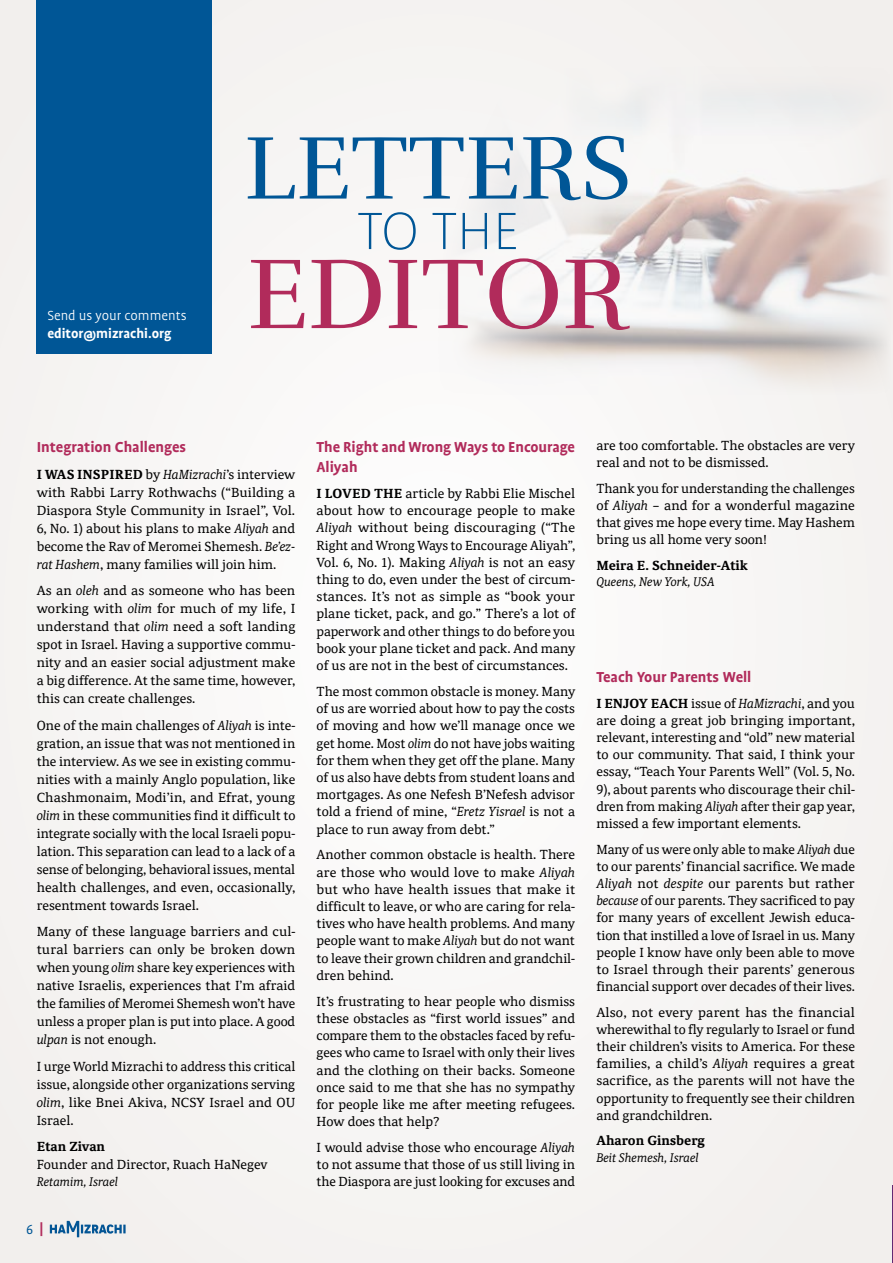
<style>
.page{position:relative;width:893px;height:1263px;background:#f7f5f4}
.page>*{position:absolute;margin:0;border:0;box-sizing:border-box;transform-origin:0 0}
.t1{font:102px "Rufina ALT02";letter-spacing:-.005em;color:#b12b5b}
.t2{font:91.5px "Rufina ALT02";color:#005696}
.t3{font:300 expanded 60px "Profile Pro";color:#005696}
.t4{font:700 16.5px/20px "Profile Pro";color:#b12b5b}
.t5{font:700 15px "Profile Pro";color:#fff}
.t6{font:300 15px "Profile Pro";color:#fff}
.t7{font:15px "Profile Pro";color:#005696}
.t8{font:14.25px/17.2px "Noam Text";color:#000;text-align:justify}
.t9{font:700 14.25px "Noam Text";color:#000}
.t10{font:italic 13.5px "Noam Text";color:#000}
.s1{font-weight:700}
.s2{font-style:italic}
.s3{font-weight:700;color:#b12b5b}
</style>
<div class="page">
<img style="left:475px;top:88px;width:415px;height:297px">
<div style="left:37px;top:0;width:175px;height:353px;background:#005696"></div>
<hr style="left:892px;top:1185px;width:1px;height:78px;background:#642a73">
<svg style="left:50px;top:1221px;width:76px;height:16px"></svg>
<p class="t6" style="left:47px;top:307px;width:141px">Send us your comments</p>
<p class="t5" style="left:47px;top:324px;width:126px">editor@mizrachi.org</p>
<h2 class="t2" style="left:244px;top:113px;width:389px">LETTERS</h2>
<h3 class="t3" style="left:358px;top:199px;width:162px">TO THE</h3>
<h1 class="t1" style="left:247px;top:232px;width:384px">EDITOR</h1>
<p class="t4" style="left:37px;top:437px;width:151px">Integration Challenges</p>
<p class="t8" style="left:37px;top:465px;width:260px;line-height:18px"><span class="s1">I WAS INSPIRED</span> by <span class="s2">HaMizrachi</span>’s interview with Rabbi Larry Rothwachs (“Building a Diaspora Style Community in Israel”, Vol.<br>6, No. 1) about his plans to make <span class="s2">Aliyah</span> and become the Rav of Meromei Shemesh. <span class="s2">Be’ez&shy;rat Hashem</span>, many families will join him.</p>
<p class="t8" style="left:37px;top:582px;width:260px;line-height:18px">As an <span class="s2">oleh</span> and as someone who has been working with <span class="s2">olim</span> for much of my life, I understand that <span class="s2">olim</span> need a soft landing spot in Israel. Having a supportive commu&shy;nity and an easier social adjustment make a big difference. At the same time, however, this can create challenges.</p>
<p class="t8" style="left:37px;top:716px;width:260px;line-height:18px">One of the main challenges of <span class="s2">Aliyah</span> is inte&shy;gration, an issue that was not mentioned in the interview. As we see in existing commu&shy;nities with a mainly Anglo population, like Chashmonaim, Modi’in, and Efrat, young <span class="s2">olim</span> in these communities find it difficult to integrate socially with the local Israeli popu&shy;lation. This separation can lead to a lack of a sense of belonging, behavioral issues, mental health challenges, and even, occasionally, resentment towards Israel.</p>
<p class="t8" style="left:37px;top:923px;width:260px;line-height:18px">Many of these language barriers and cul&shy;tural barriers can only be broken down when young <span class="s2">olim</span> share key experiences with native Israelis, experiences that I’m afraid the families of Meromei Shemesh won’t have unless a proper plan is put into place. A good <span class="s2">ulpan</span> is not enough.</p>
<p class="t8" style="left:37px;top:1057px;width:260px;line-height:18px">I urge World Mizrachi to address this critical issue, alongside other organizations serving <span class="s2">olim</span>, like Bnei Akiva, NCSY Israel and OU Israel.</p>
<p class="t9" style="left:37px;top:1138px;width:70px">Etan Zivan</p>
<p class="t8" style="left:37px;top:1156px;width:232px">Founder and Director, Ruach HaNegev</p>
<p class="t10" style="left:37px;top:1173px;width:83px">Retamim, Israel</p>
<p class="t7" style="left:26px;top:1221px;width:19px">6 <span class="s3">|</span></p>
<p class="t4" style="left:317px;top:437px;width:260px">The Right and Wrong Ways to Encourage<br>Aliyah</p>
<p class="t8" style="left:317px;top:485px;width:260px"><span class="s1">I LOVED THE</span> article by Rabbi Elie Mischel about how to encourage people to make <span class="s2">Aliyah</span> without being discouraging (“The Right and Wrong Ways to Encourage Aliyah”, Vol. 6, No. 1). Making <span class="s2">Aliyah</span> is not an easy thing to do, even under the best of circum&shy;stances. It’s not as simple as “book your plane ticket, pack, and go.” There’s a lot of paperwork and other things to do before you book your plane ticket and pack. And many of us are not in the best of circumstances.</p>
<p class="t8" style="left:317px;top:682px;width:260px">The most common obstacle is money. Many of us are worried about how to pay the costs of moving and how we’ll manage once we get home. Most <span class="s2">olim</span> do not have jobs waiting for them when they get off the plane. Many of us also have debts from student loans and mortgages. As one Nefesh B’Nefesh advisor told a friend of mine, “<span class="s2">Eretz Yisrael</span> is not a place to run away from debt.”</p>
<p class="t8" style="left:317px;top:846px;width:260px">Another common obstacle is health. There are those who would love to make <span class="s2">Aliyah </span>but who have health issues that make it difficult to leave, or who are caring for rela&shy;tives who have health problems. And many people want to make <span class="s2">Aliyah</span> but do not want to leave their grown children and grandchil&shy;dren behind.</p>
<p class="t8" style="left:317px;top:992px;width:260px">It’s frustrating to hear people who dismiss these obstacles as “first world issues” and compare them to the obstacles faced by refu&shy;gees who came to Israel with only their lives and the clothing on their backs. Someone once said to me that she has no sympathy for people like me after meeting refugees.<br>How does that help?</p>
<p class="t8" style="left:317px;top:1139px;width:260px">I would advise those who encourage <span class="s2">Aliyah </span>to not assume that those of us still living in the Diaspora are just looking for excuses and</p>
<p class="t8" style="left:596px;top:437px;width:260px">are too comfortable. The obstacles are very real and not to be dismissed.</p>
<p class="t8" style="left:596px;top:480px;width:260px">Thank you for understanding the challenges of <span class="s2">Aliyah</span> – and for a wonderful magazine that gives me hope every time. May Hashem bring us all home very soon!</p>
<p class="t9" style="left:596px;top:556px;width:153px">Meira E. Schneider-Atik</p>
<p class="t10" style="left:596px;top:573px;width:120px">Queens, New York, USA</p>
<p class="t4" style="left:596px;top:667px;width:156px">Teach Your Parents Well</p>
<p class="t8" style="left:596px;top:695px;width:260px"><span class="s1">I ENJOY EACH</span> issue of <span class="s2">HaMizrachi</span>, and you are doing a great job bringing important, relevant, interesting and “old” new material to our community. That said, I think your essay, “Teach Your Parents Well” (Vol. 5, No.<br>9), about parents who discourage their chil&shy;dren from making <span class="s2">Aliyah</span> after their gap year, missed a few important elements.</p>
<p class="t8" style="left:596px;top:840px;width:260px">Many of us were only able to make <span class="s2">Aliyah</span> due to our parents’ financial sacrifice. We made <span class="s2">Aliyah</span> not <span class="s2">despite</span> our parents but rather <span class="s2">because</span> of our parents. They sacrificed to pay for many years of excellent Jewish educa&shy;tion that instilled a love of Israel in us. Many people I know have only been able to move to Israel through their parents’ generous financial support over decades of their lives.</p>
<p class="t8" style="left:596px;top:1003px;width:260px">Also, not every parent has the financial wherewithal to fly regularly to Israel or fund their children’s visits to America. For these families, a child’s <span class="s2">Aliyah</span> requires a great sacrifice, as the parents will not have the opportunity to frequently see their children and grandchildren.</p>
<p class="t9" style="left:596px;top:1132px;width:110px">Aharon Ginsberg</p>
<p class="t10" style="left:596px;top:1149px;width:104px">Beit Shemesh, Israel</p>
</div>
